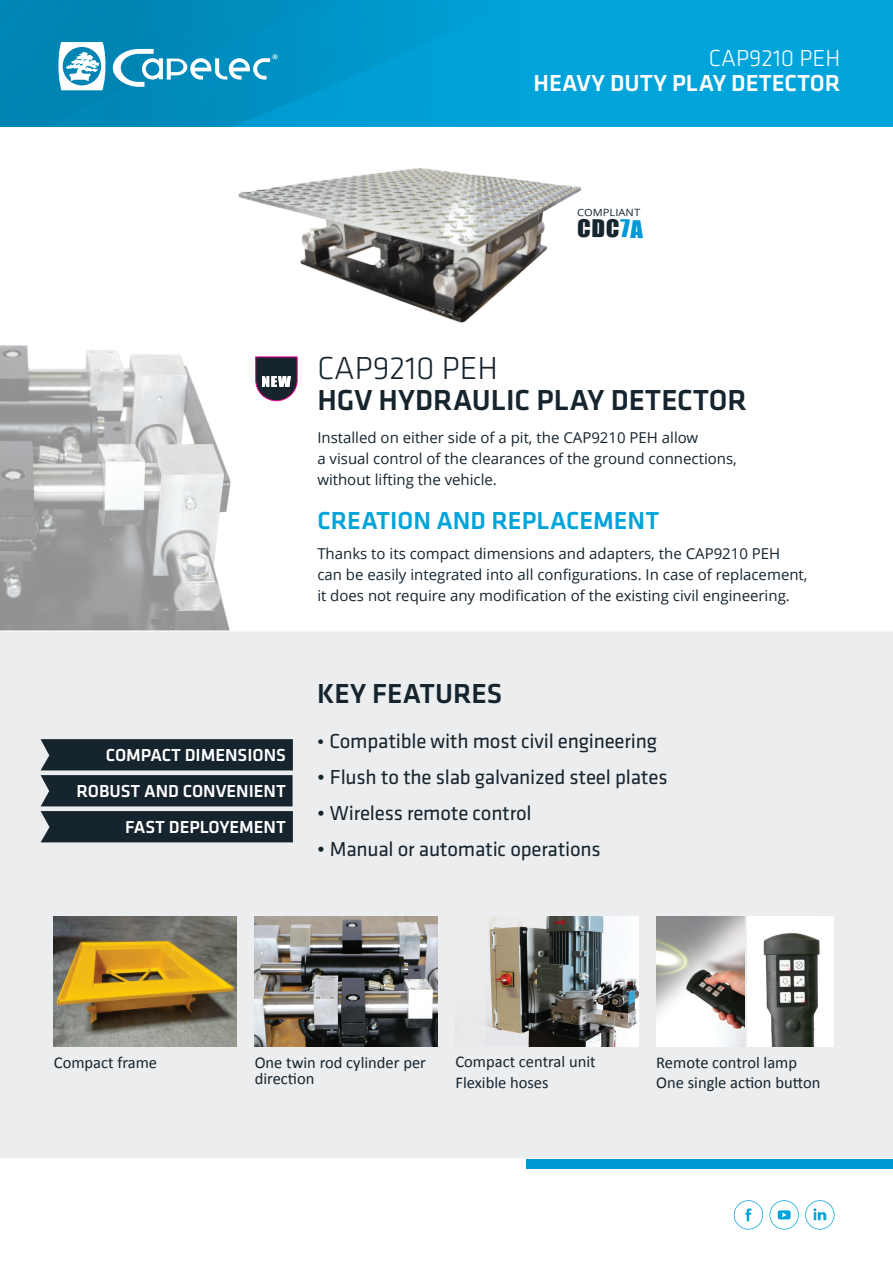
<style>
.page{position:relative;width:893px;height:1263px;background:#fff}
.page>*{position:absolute;margin:0;border:0;box-sizing:border-box;transform-origin:0 0}
.t1{font:300 33px "Klavika";color:#16242e}
.t2{font:500 30px "Klavika";color:#16242e}
.t3{font:500 28.5px "Klavika";color:#16242e}
.t4{font:500 25.5px "Klavika";color:#00a4da}
.t5{font:500 24px "Klavika";color:#fff}
.t6{font:300 24px "Klavika";color:#fff}
.t7{font:22.35px "Impact";color:#16242e;scale:1.09 1}
.t8{font:21px "Klavika";letter-spacing:-.01em;color:#16242e}
.t9{font:500 18px/36px "Klavika";color:#fff;text-align:right}
.t10{font:16.5px/20.7px "Calibri";color:#16242e}
.t11{font:15px/21px "Open Sans";color:#16242e}
.t12{font:10.05px "Open Sans";color:#16242e;scale:1.09 1}
.s1{color:#0098d6}
.s2{font-size:19.5px}
</style>
<div class="page">
<img style="left:0;top:126px;width:442px;height:504px">
<div style="left:0;top:632px;width:893px;height:526px;background:#ecedee"></div>
<img style="left:0;top:0;width:893px;height:126px">
<svg style="left:113px;top:49px;width:164px;height:38px"></svg>
<svg style="left:58px;top:42px;width:47px;height:48px"></svg>
<img style="left:656px;top:916px;width:88px;height:131px">
<img style="left:748px;top:916px;width:85px;height:131px">
<img style="left:255px;top:916px;width:182px;height:131px">
<img style="left:54px;top:916px;width:183px;height:131px">
<img style="left:455px;top:916px;width:184px;height:131px">
<div style="left:527px;top:1159px;width:366px;height:9px;background:#0098d6"></div>
<svg style="left:256px;top:357px;width:41px;height:44px"></svg>
<img style="left:230px;top:140px;width:352px;height:196px">
<svg style="left:734px;top:1200px;width:29px;height:29px"></svg>
<svg style="left:769px;top:1200px;width:30px;height:29px"></svg>
<svg style="left:805px;top:1200px;width:29px;height:29px"></svg>
<svg style="left:41px;top:739px;width:252px;height:103px;background:#2e3b44"></svg>
<h3 class="t6" style="left:709px;top:43px;width:133px">CAP9210 PEH</h3>
<h3 class="t5" style="left:533px;top:67px;width:308px">HEAVY DUTY PLAY DETECTOR</h3>
<p class="t12" style="left:577px;top:205px;width:59px;rotate:1deg">COMPLIANT</p>
<h1 class="t1" style="left:317px;top:348px;width:182px">CAP9210 PEH</h1>
<h3 class="t7" style="left:578px;top:211px;width:62px;rotate:1deg">CDC<span class="s1">7A</span></h3>
<h2 class="t2" style="left:317px;top:380px;width:431px">HGV HYDRAULIC PLAY DETECTOR</h2>
<p class="t11" style="left:317px;top:427px;width:421px">Installed on either side of a pit, the CAP9210 PEH allow<br>a visual control of the clearances of the ground connections, without lifting the vehicle.</p>
<h3 class="t4" style="left:317px;top:503px;width:343px">CREATION AND REPLACEMENT</h3>
<p class="t9" style="left:76px;top:736px;width:211px">COMPACT DIMENSIONS<br>ROBUST AND CONVENIENT<br>FAST DEPLOYEMENT</p>
<p class="t11" style="left:317px;top:543px;width:492px">Thanks to its compact dimensions and adapters, the CAP9210 PEH can be easily integrated into all configurations. In case of replacement, it does not require any modification of the existing civil engineering.</p>
<h3 class="t3" style="left:317px;top:674px;width:187px">KEY FEATURES</h3>
<h3 class="t8" style="left:317px;top:727px;width:341px"><span class="s2">•</span> Compatible with most civil engineering</h3>
<h3 class="t8" style="left:317px;top:763px;width:352px">• Flush to the slab galvanized steel plates</h3>
<h3 class="t8" style="left:317px;top:799px;width:216px">• Wireless remote control</h3>
<h3 class="t8" style="left:317px;top:835px;width:285px">• Manual or automatic operations</h3>
<p class="t10" style="left:54px;top:1051px;width:105px">Compact frame</p>
<p class="t10" style="left:455px;top:1051px;width:142px">Compact central unit<br>Flexible hoses</p>
<p class="t10" style="left:255px;top:1053px;width:173px;line-height:16.5px">One twin rod cylinder per direction</p>
<p class="t10" style="left:656px;top:1051px;width:166px">Remote control lamp<br>One single action button</p>
</div>
